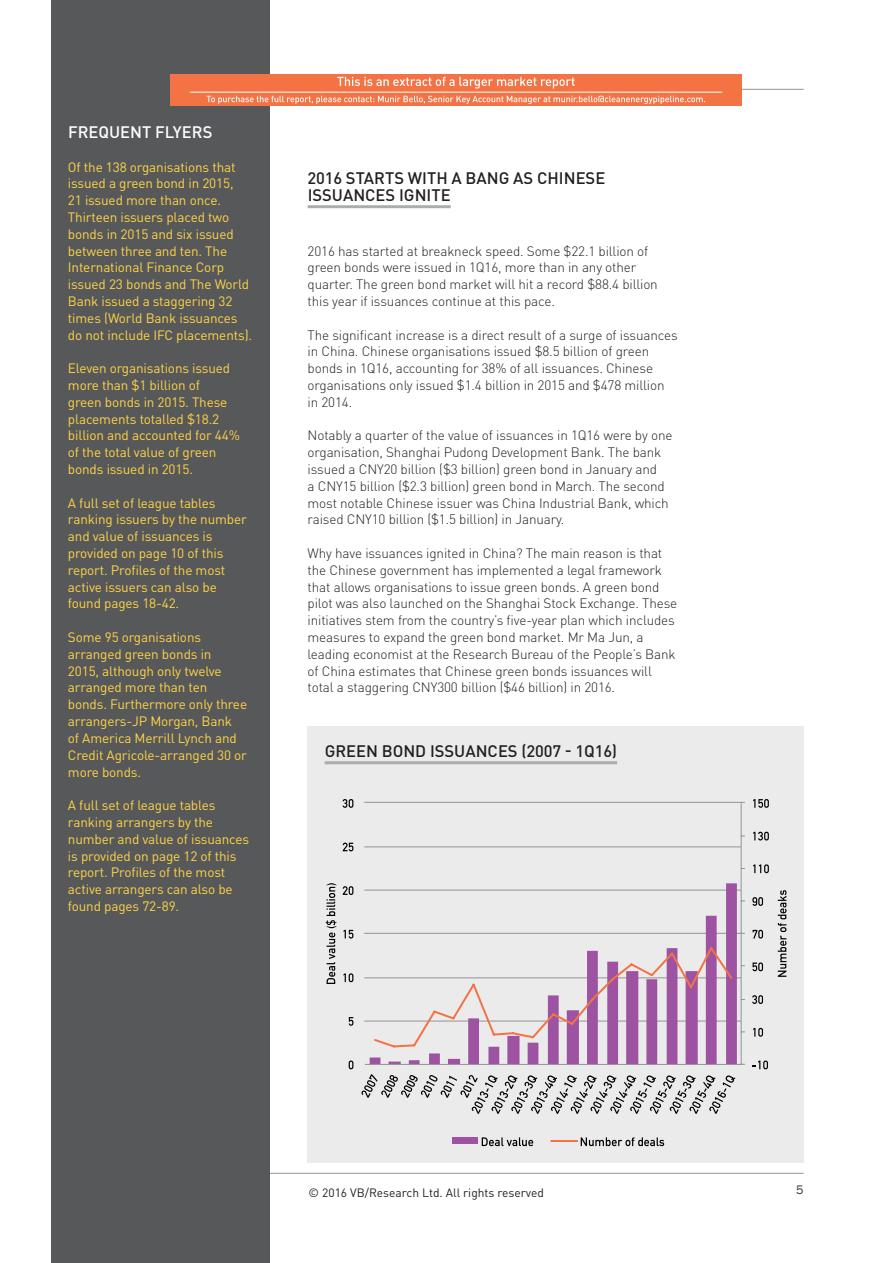
<style>
.page{position:relative;width:893px;height:1263px;background:#fff}
.page>*{position:absolute;margin:0;border:0;box-sizing:border-box;transform-origin:0 0}
.t1{font:500 16.5px/16.5px "DINOT";color:#231f20}
.t2{font:500 16.5px "DINOT";color:#fff}
.t3{font:300 13.5px/16.8px "DINOT";letter-spacing:-.01em;color:#231f20}
.t4{font:13.5px/16.8px "DINOT";letter-spacing:-.01em;color:#ffd547}
.t5{font:12.75px "Franklin Gothic";color:#383839}
.t6{font:12px "DINOT";color:#231f20}
</style>
<div class="page">
<hr style="left:89px;top:89px;width:715px;height:1px;background:#939598">
<hr style="left:89px;top:1173px;width:715px;height:1px;background:#939598">
<div style="left:308px;top:726px;width:496px;height:437px;background:#ecebeb"></div>
<div style="left:51px;top:0;width:218px;height:1263px;background:#57585a"></div>
<hr style="left:308px;top:205px;width:143px;height:3px;background:#aaadad">
<hr style="left:325px;top:761px;width:292px;height:3px;background:#aaadad">
<hr style="left:364px;top:802px;width:377px;height:1px;background:#919493">
<hr style="left:364px;top:846px;width:377px;height:1px;background:#919493">
<hr style="left:364px;top:890px;width:377px;height:1px;background:#919493">
<hr style="left:364px;top:933px;width:377px;height:1px;background:#919493">
<hr style="left:364px;top:977px;width:377px;height:1px;background:#919493">
<hr style="left:364px;top:1021px;width:377px;height:1px;background:#919493">
<svg style="left:370px;top:883px;width:367px;height:181px"></svg>
<hr style="left:741px;top:803px;width:1px;height:261px;background:#919493">
<hr style="left:365px;top:1064px;width:376px;height:1px;background:#919493">
<svg style="left:372px;top:945px;width:362px;height:104px"></svg>
<svg style="left:753px;top:1060px;width:15px;height:9px"></svg>
<svg style="left:753px;top:1028px;width:10px;height:9px"></svg>
<svg style="left:752px;top:995px;width:11px;height:9px"></svg>
<svg style="left:752px;top:962px;width:11px;height:9px"></svg>
<svg style="left:753px;top:930px;width:10px;height:8px"></svg>
<svg style="left:752px;top:897px;width:11px;height:9px"></svg>
<svg style="left:753px;top:864px;width:16px;height:9px"></svg>
<svg style="left:753px;top:832px;width:16px;height:8px"></svg>
<svg style="left:753px;top:799px;width:16px;height:9px"></svg>
<svg style="left:349px;top:1060px;width:4px;height:9px"></svg>
<svg style="left:349px;top:1017px;width:4px;height:9px"></svg>
<svg style="left:343px;top:973px;width:10px;height:9px"></svg>
<svg style="left:343px;top:930px;width:10px;height:8px"></svg>
<svg style="left:343px;top:886px;width:10px;height:9px"></svg>
<svg style="left:343px;top:843px;width:10px;height:8px"></svg>
<svg style="left:343px;top:799px;width:10px;height:9px"></svg>
<svg style="left:361px;top:1074px;width:374px;height:40px"></svg>
<svg style="left:778px;top:890px;width:8px;height:87px"></svg>
<svg style="left:326px;top:883px;width:11px;height:101px"></svg>
<div style="left:452px;top:1138px;width:26px;height:6px;background:#9d53a1"></div>
<svg style="left:482px;top:1137px;width:51px;height:9px"></svg>
<hr style="left:551px;top:1140px;width:26px;height:2px;background:#f37345">
<svg style="left:581px;top:1137px;width:83px;height:9px"></svg>
<div style="left:171px;top:74px;width:571px;height:32px;background:#f37345"></div>
<svg style="left:207px;top:96px;width:498px;height:8px"></svg>
<svg style="left:337px;top:77px;width:238px;height:12px"></svg>
<hr style="left:190px;top:92px;width:532px;height:1px;background:#fff">
<p class="t2" style="left:68px;top:121px;width:146px">FREQUENT FLYERS</p>
<p class="t4" style="left:68px;top:158px;width:186px">Of the 138 organisations that issued a green bond in 2015,<br>21 issued more than once.<br>Thirteen issuers placed two bonds in 2015 and six issued between three and ten. The<br>International Finance Corp issued 23 bonds and The World<br>Bank issued a staggering 32 times (World Bank issuances do not include IFC placements).</p>
<p class="t4" style="left:68px;top:359px;width:173px">Eleven organisations issued more than $1 billion of<br>green bonds in 2015. These placements totalled $18.2 billion and accounted for 44% of the total value of green bonds issued in 2015.</p>
<p class="t4" style="left:68px;top:494px;width:180px">A full set of league tables ranking issuers by the number and value of issuances is provided on page 10 of this report. Profiles of the most active issuers can also be found pages 18-42.</p>
<p class="t4" style="left:68px;top:628px;width:181px">Some 95 organisations arranged green bonds in<br>2015, although only twelve arranged more than ten bonds. Furthermore only three arrangers-JP Morgan, Bank<br>of America Merrill Lynch and<br>Credit Agricole-arranged 30 or more bonds.</p>
<p class="t4" style="left:68px;top:796px;width:183px">A full set of league tables ranking arrangers by the number and value of issuances is provided on page 12 of this report. Profiles of the most active arrangers can also be found pages 72-89.</p>
<p class="t1" style="left:308px;top:169px;width:299px">2016 STARTS WITH A BANG AS CHINESE<br>ISSUANCES IGNITE</p>
<p class="t3" style="left:308px;top:242px;width:352px">2016 has started at breakneck speed. Some $22.1 billion of green bonds were issued in 1Q16, more than in any other quarter. The green bond market will hit a record $88.4 billion this year if issuances continue at this pace.</p>
<p class="t3" style="left:308px;top:326px;width:372px">The significant increase is a direct result of a surge of issuances in China. Chinese organisations issued $8.5 billion of green bonds in 1Q16, accounting for 38% of all issuances. Chinese organisations only issued $1.4 billion in 2015 and $478 million in 2014.</p>
<p class="t3" style="left:308px;top:427px;width:366px">Notably a quarter of the value of issuances in 1Q16 were by one organisation, Shanghai Pudong Development Bank. The bank issued a CNY20 billion ($3 billion) green bond in January and<br>a CNY15 billion ($2.3 billion) green bond in March. The second most notable Chinese issuer was China Industrial Bank, which raised CNY10 billion ($1.5 billion) in January.</p>
<p class="t3" style="left:308px;top:544px;width:371px">Why have issuances ignited in China? The main reason is that the Chinese government has implemented a legal framework that allows organisations to issue green bonds. A green bond pilot was also launched on the Shanghai Stock Exchange. These initiatives stem from the country’s five-year plan which includes measures to expand the green bond market. Mr Ma Jun, a leading economist at the Research Bureau of the People’s Bank of China estimates that Chinese green bonds issuances will total a staggering CNY300 billion ($46 billion) in 2016.</p>
<p class="t1" style="left:325px;top:742px;width:294px">GREEN BOND ISSUANCES (2007 - 1Q16)</p>
<p class="t6" style="left:309px;top:1184px;width:237px">© 2016 VB/Research Ltd. All rights reserved</p>
<p class="t5" style="left:796px;top:1181px;width:9px">5</p>
</div>
